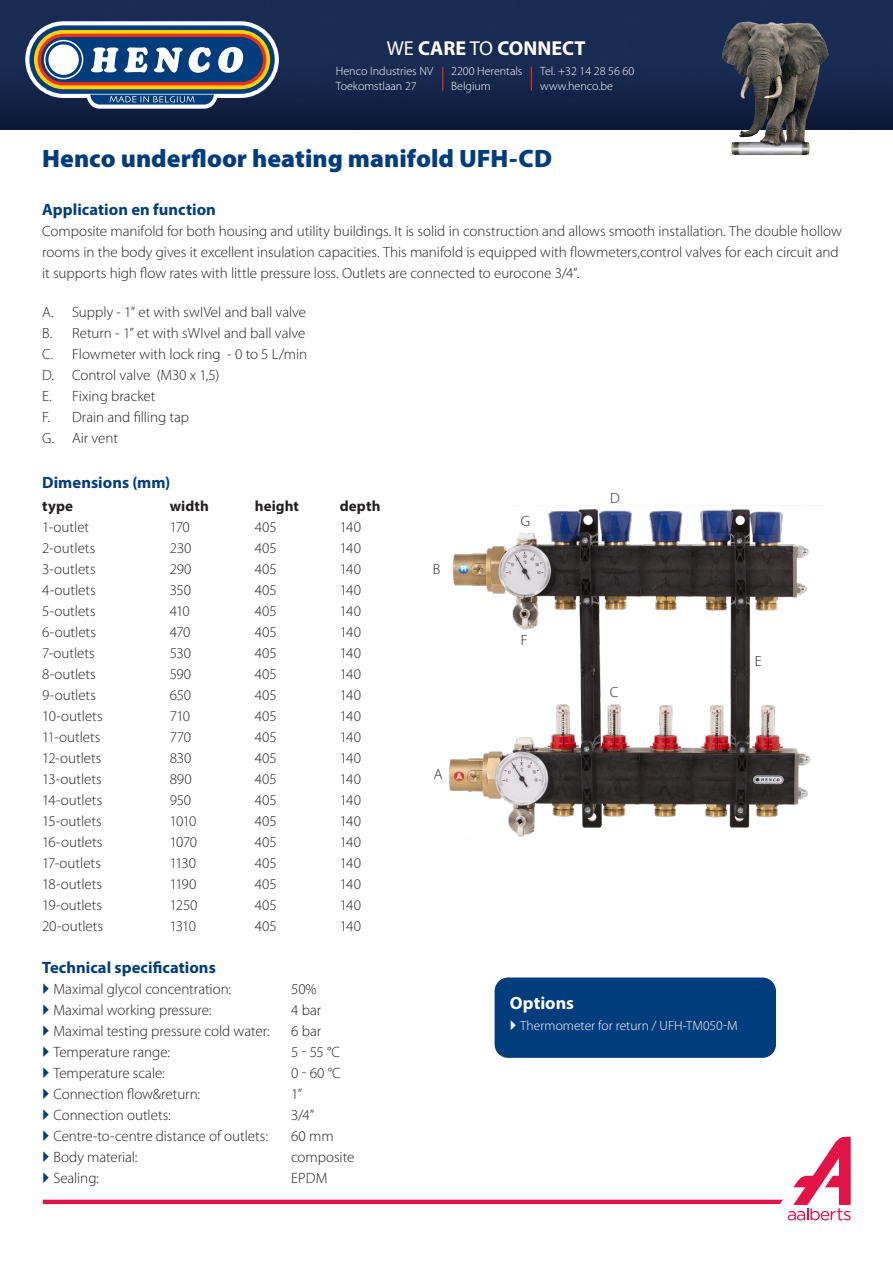
<style>
.page{position:relative;width:893px;height:1263px;background:#fff}
.page>*{position:absolute;margin:0;border:0;box-sizing:border-box;transform-origin:0 0}
.t1{font:900 25.2px "Myriad Pro";color:#013d7d}
.t2{font:700 20.25px "Myriad Pro";color:#fff}
.t3{font:700 17.85px "Myriad Pro";color:#fff}
.t4{font:700 16.35px "Myriad Pro";color:#013d7d}
.t5{font:300 15px "Myriad Pro";letter-spacing:-.005em;color:#231f20}
.t6{font:300 14.85px/21px "Myriad Pro";letter-spacing:-.005em;color:#231f20}
.t7{font:700 14.85px "Myriad Pro";letter-spacing:.005em;color:#231f20}
.t8{font:300 13.35px "Myriad Pro";color:#fff}
.t9{font:300 12px/15px "Myriad Pro";color:#fff}
.s1{font-weight:400}
</style>
<div class="page">
<img style="left:0;top:0;width:893px;height:129px">
<svg style="left:442px;top:67px;width:1px;height:23px"></svg>
<svg style="left:531px;top:67px;width:1px;height:23px"></svg>
<img style="left:718px;top:19px;width:113px;height:136px">
<svg style="left:25px;top:21px;width:254px;height:88px"></svg>
<div style="left:495px;top:978px;width:280px;height:79px;background:#013d7d;border-radius:13px"></div>
<div style="left:495px;top:977px;width:281px;height:81px;border:2px solid #013d7d;border-radius:13px"></div>
<img style="left:449px;top:509px;width:362px;height:328px">
<svg style="left:43px;top:1136px;width:808px;height:84px"></svg>
<h2 class="t2" style="left:387px;top:35px;width:200px"><span class="s1">WE</span> CARE <span class="s1">TO</span> CONNECT</h2>
<p class="t9" style="left:336px;top:64px;width:99px">Henco Industries NV<br>Toekomstlaan 27</p>
<p class="t9" style="left:451px;top:64px;width:73px">2200 Herentals<br>Belgium</p>
<p class="t9" style="left:540px;top:64px;width:95px">Tel. +32 14 28 56 60 www.henco.be</p>
<p class="t1" style="left:42px;top:142px;width:512px">Henco underfloor heating manifold UFH-CD</p>
<p class="t4" style="left:42px;top:199px;width:175px">Application en function</p>
<p class="t6" style="left:42px;top:221px;width:801px">Composite manifold for both housing and utility buildings. It is solid in construction and allows smooth installation. The double hollow rooms in the body gives it excellent insulation capacities. This manifold is equipped with flowmeters,control valves for each circuit and it supports high flow rates with little pressure loss. Outlets are connected to eurocone 3/4”.</p>
<p class="t6" style="left:42px;top:302px;width:265px">A. Supply - 1” et with swIVel and ball valve</p>
<p class="t6" style="left:42px;top:323px;width:265px">B. Return - 1” et with sWIvel and ball valve</p>
<p class="t6" style="left:42px;top:344px;width:266px">C. Flowmeter with lock ring - 0 to 5 L/min</p>
<p class="t6" style="left:42px;top:365px;width:179px">D. Control valve (M30 x 1,5)</p>
<p class="t6" style="left:42px;top:386px;width:115px">E. Fixing bracket</p>
<p class="t6" style="left:42px;top:407px;width:148px">F. Drain and filling tap</p>
<p class="t6" style="left:42px;top:428px;width:77px">G. Air vent</p>
<p class="t4" style="left:42px;top:472px;width:130px">Dimensions (mm)</p>
<p class="t7" style="left:42px;top:496px;width:32px">type</p>
<p class="t7" style="left:170px;top:496px;width:41px">width</p>
<p class="t7" style="left:255px;top:496px;width:46px">height</p>
<p class="t7" style="left:340px;top:496px;width:42px">depth</p>
<p class="t6" style="left:42px;top:517px;width:48px">1-outlet</p>
<p class="t6" style="left:170px;top:517px;width:22px">170</p>
<p class="t6" style="left:255px;top:517px;width:23px">405</p>
<p class="t6" style="left:340px;top:517px;width:23px">140</p>
<p class="t6" style="left:42px;top:538px;width:55px">2-outlets</p>
<p class="t6" style="left:170px;top:538px;width:23px">230</p>
<p class="t6" style="left:255px;top:538px;width:23px">405</p>
<p class="t6" style="left:340px;top:538px;width:23px">140</p>
<p class="t6" style="left:42px;top:559px;width:55px">3-outlets</p>
<p class="t6" style="left:170px;top:559px;width:23px">290</p>
<p class="t6" style="left:255px;top:559px;width:23px">405</p>
<p class="t6" style="left:340px;top:559px;width:23px">140</p>
<p class="t6" style="left:42px;top:580px;width:55px">4-outlets</p>
<p class="t6" style="left:170px;top:580px;width:23px">350</p>
<p class="t6" style="left:255px;top:580px;width:23px">405</p>
<p class="t6" style="left:340px;top:580px;width:23px">140</p>
<p class="t6" style="left:42px;top:601px;width:55px">5-outlets</p>
<p class="t6" style="left:170px;top:601px;width:22px">410</p>
<p class="t6" style="left:255px;top:601px;width:23px">405</p>
<p class="t6" style="left:340px;top:601px;width:23px">140</p>
<p class="t6" style="left:42px;top:622px;width:55px">6-outlets</p>
<p class="t6" style="left:170px;top:622px;width:22px">470</p>
<p class="t6" style="left:255px;top:622px;width:23px">405</p>
<p class="t6" style="left:340px;top:622px;width:23px">140</p>
<p class="t6" style="left:42px;top:643px;width:54px">7-outlets</p>
<p class="t6" style="left:170px;top:643px;width:23px">530</p>
<p class="t6" style="left:255px;top:643px;width:23px">405</p>
<p class="t6" style="left:340px;top:643px;width:23px">140</p>
<p class="t6" style="left:42px;top:664px;width:55px">8-outlets</p>
<p class="t6" style="left:170px;top:664px;width:23px">590</p>
<p class="t6" style="left:255px;top:664px;width:23px">405</p>
<p class="t6" style="left:340px;top:664px;width:23px">140</p>
<p class="t6" style="left:42px;top:685px;width:55px">9-outlets</p>
<p class="t6" style="left:170px;top:685px;width:23px">650</p>
<p class="t6" style="left:255px;top:685px;width:23px">405</p>
<p class="t6" style="left:340px;top:685px;width:23px">140</p>
<p class="t6" style="left:42px;top:706px;width:62px">10-outlets</p>
<p class="t6" style="left:170px;top:706px;width:22px">710</p>
<p class="t6" style="left:255px;top:706px;width:23px">405</p>
<p class="t6" style="left:340px;top:706px;width:23px">140</p>
<p class="t6" style="left:42px;top:727px;width:60px">11-outlets</p>
<p class="t6" style="left:170px;top:727px;width:23px">770</p>
<p class="t6" style="left:255px;top:727px;width:23px">405</p>
<p class="t6" style="left:340px;top:727px;width:23px">140</p>
<p class="t6" style="left:42px;top:748px;width:61px">12-outlets</p>
<p class="t6" style="left:170px;top:748px;width:23px">830</p>
<p class="t6" style="left:255px;top:748px;width:23px">405</p>
<p class="t6" style="left:340px;top:748px;width:23px">140</p>
<p class="t6" style="left:42px;top:769px;width:61px">13-outlets</p>
<p class="t6" style="left:170px;top:769px;width:23px">890</p>
<p class="t6" style="left:255px;top:769px;width:23px">405</p>
<p class="t6" style="left:340px;top:769px;width:23px">140</p>
<p class="t6" style="left:42px;top:790px;width:62px">14-outlets</p>
<p class="t6" style="left:170px;top:790px;width:23px">950</p>
<p class="t6" style="left:255px;top:790px;width:23px">405</p>
<p class="t6" style="left:340px;top:790px;width:23px">140</p>
<p class="t6" style="left:42px;top:811px;width:61px">15-outlets</p>
<p class="t6" style="left:170px;top:811px;width:28px">1010</p>
<p class="t6" style="left:255px;top:811px;width:23px">405</p>
<p class="t6" style="left:340px;top:811px;width:23px">140</p>
<p class="t6" style="left:42px;top:832px;width:62px">16-outlets</p>
<p class="t6" style="left:170px;top:832px;width:29px">1070</p>
<p class="t6" style="left:255px;top:832px;width:23px">405</p>
<p class="t6" style="left:340px;top:832px;width:23px">140</p>
<p class="t6" style="left:42px;top:853px;width:60px">17-outlets</p>
<p class="t6" style="left:170px;top:853px;width:28px">1130</p>
<p class="t6" style="left:255px;top:853px;width:23px">405</p>
<p class="t6" style="left:340px;top:853px;width:23px">140</p>
<p class="t6" style="left:42px;top:874px;width:62px">18-outlets</p>
<p class="t6" style="left:170px;top:874px;width:28px">1190</p>
<p class="t6" style="left:255px;top:874px;width:23px">405</p>
<p class="t6" style="left:340px;top:874px;width:23px">140</p>
<p class="t6" style="left:42px;top:895px;width:62px">19-outlets</p>
<p class="t6" style="left:170px;top:895px;width:29px">1250</p>
<p class="t6" style="left:255px;top:895px;width:23px">405</p>
<p class="t6" style="left:340px;top:895px;width:23px">140</p>
<p class="t6" style="left:42px;top:916px;width:63px">20-outlets</p>
<p class="t6" style="left:170px;top:916px;width:28px">1310</p>
<p class="t6" style="left:255px;top:916px;width:23px">405</p>
<p class="t6" style="left:340px;top:916px;width:23px">140</p>
<p class="t4" style="left:42px;top:957px;width:175px">Technical specifications</p>
<p class="t5" style="left:53px;top:980px;width:179px">Maximal glycol concentration:</p>
<p class="t5" style="left:291px;top:980px;width:27px">50%</p>
<p class="t5" style="left:53px;top:1001px;width:160px">Maximal working pressure:</p>
<p class="t5" style="left:291px;top:1001px;width:32px">4 bar</p>
<p class="t5" style="left:53px;top:1022px;width:218px">Maximal testing pressure cold water:</p>
<p class="t5" style="left:291px;top:1022px;width:32px">6 bar</p>
<p class="t5" style="left:53px;top:1043px;width:118px">Temperature range:</p>
<p class="t5" style="left:291px;top:1043px;width:50px">5 - 55 °C</p>
<p class="t5" style="left:53px;top:1064px;width:113px">Temperature scale:</p>
<p class="t5" style="left:291px;top:1064px;width:51px">0 - 60 °C</p>
<p class="t5" style="left:53px;top:1085px;width:148px">Connection flow&amp;return:</p>
<p class="t5" style="left:291px;top:1085px;width:12px">1”</p>
<p class="t5" style="left:53px;top:1106px;width:119px">Connection outlets:</p>
<p class="t5" style="left:291px;top:1106px;width:24px">3/4”</p>
<p class="t5" style="left:53px;top:1127px;width:216px">Centre-to-centre distance of outlets:</p>
<p class="t5" style="left:291px;top:1127px;width:44px">60 mm</p>
<p class="t5" style="left:53px;top:1148px;width:86px">Body material:</p>
<p class="t5" style="left:291px;top:1148px;width:65px">composite</p>
<p class="t5" style="left:53px;top:1169px;width:47px">Sealing:</p>
<p class="t5" style="left:291px;top:1169px;width:38px">EPDM</p>
<p class="t6" style="left:610px;top:488px;width:11px">D</p>
<p class="t6" style="left:521px;top:510px;width:11px">G</p>
<p class="t6" style="left:433px;top:559px;width:9px">B</p>
<p class="t6" style="left:521px;top:630px;width:8px">F</p>
<p class="t6" style="left:755px;top:651px;width:8px">E</p>
<p class="t6" style="left:610px;top:682px;width:10px">C</p>
<p class="t6" style="left:434px;top:764px;width:10px">A</p>
<p class="t3" style="left:510px;top:991px;width:65px">Options</p>
<p class="t8" style="left:520px;top:1018px;width:219px">Thermometer for return / UFH-TM050-M</p>
</div>
